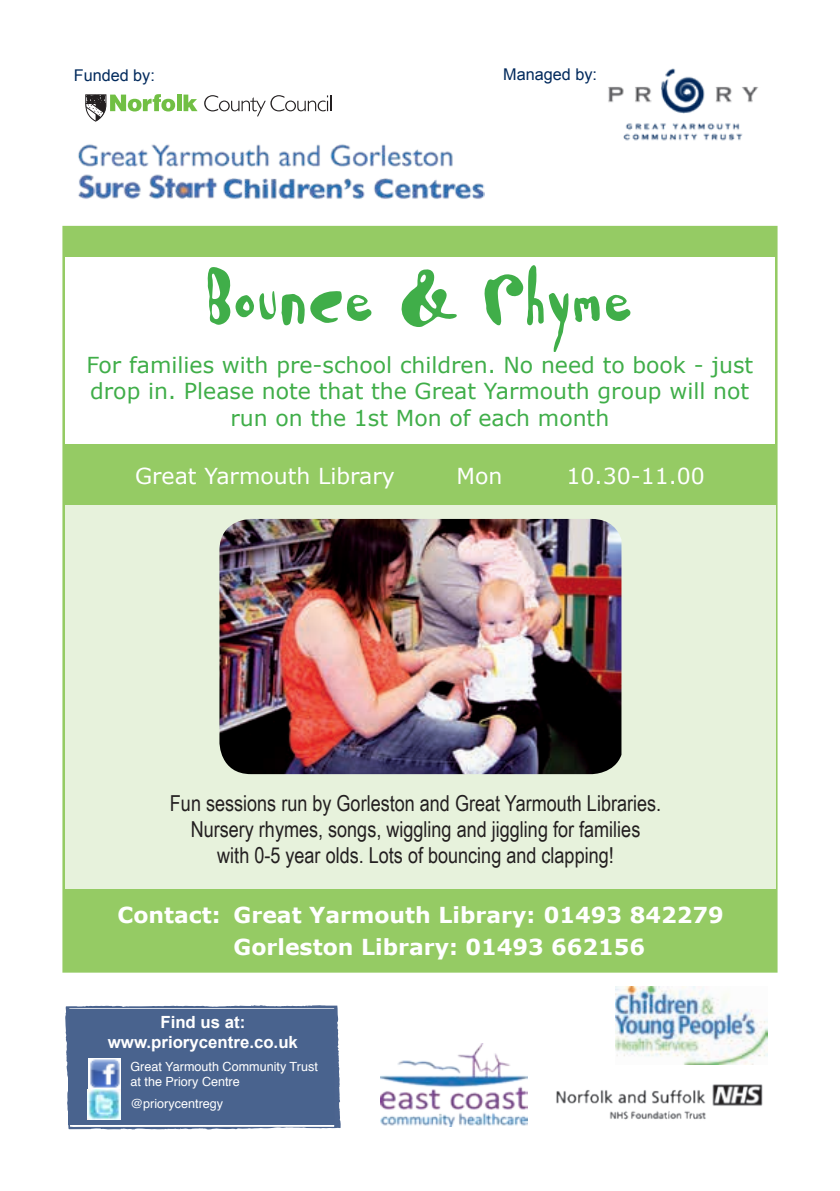
<style>
.page{position:relative;width:840px;height:1191px;background:#fff}
.page>*{position:absolute;margin:0;border:0;box-sizing:border-box;transform-origin:0 0}
.t1{font:72px "Lilla Funk";color:#40ae49}
.t2{font:22px/26px "Arial Narrow";color:#231f20;text-align:center}
.t3{font:22px/26.4px "Verdana";color:#40ae49;text-align:center}
.t4{font:700 22px/32px "Verdana";color:#fff}
.t5{font:22px "Verdana";color:#fff}
.t6{font:700 16.8px/20.2px "Arial";color:#fff;text-align:center}
.t7{font:16.2px "Arial";color:#00295c}
.t8{font:12.6px/15.2px "Helvetica";color:#fff}
</style>
<div class="page">
<div style="left:62px;top:226px;width:715px;height:746px;background:#95cb64;border:2px solid #95cb64"></div>
<div style="left:65px;top:257px;width:709px;height:186px;background:#fff"></div>
<div style="left:65px;top:506px;width:710px;height:383px;background:#e7f2dc"></div>
<img style="left:608px;top:68px;width:151px;height:73px">
<hr style="left:177px;top:95px;width:4px;height:16px;background:#71bf44">
<svg style="left:183px;top:95px;width:14px;height:16px"></svg>
<svg style="left:204px;top:95px;width:127px;height:21px"></svg>
<svg style="left:85px;top:94px;width:90px;height:27px"></svg>
<img style="left:78px;top:144px;width:406px;height:55px">
<img style="left:219px;top:519px;width:402px;height:255px">
<img style="left:380px;top:1043px;width:147px;height:83px">
<img style="left:615px;top:986px;width:151px;height:78px">
<img style="left:556px;top:1084px;width:207px;height:36px">
<svg style="left:65px;top:1005px;width:275px;height:124px;background:#566f98"></svg>
<p class="t7" style="left:74px;top:64px;width:83px">Funded by:</p>
<p class="t7" style="left:503px;top:63px;width:95px">Managed by:</p>
<h1 class="t1" style="left:208px;top:263px;width:428px">Bounce &amp; Rhyme</h1>
<p class="t3" style="left:86px;top:352px;width:668px">For families with pre-school children. No need to book - just drop in. Please note that the Great Yarmouth group will not run on the 1st Mon of each month</p>
<p class="t5" style="left:135px;top:461px;width:261px">Great Yarmouth Library</p>
<p class="t5" style="left:456px;top:461px;width:47px">Mon</p>
<p class="t5" style="left:566px;top:461px;width:139px">10.30-11.00</p>
<p class="t2" style="left:170px;top:789px;width:492px">Fun sessions run by Gorleston and Great Yarmouth Libraries.<br>Nursery rhymes, songs, wiggling and jiggling for families<br>with 0-5 year olds. Lots of bouncing and clapping!</p>
<p class="t4" style="left:233px;top:898px;width:491px;text-indent:-116px">Contact: Great Yarmouth Library: 01493 842279<br>Gorleston Library: 01493 662156</p>
<p class="t6" style="left:108px;top:1012px;width:191px">Find us at: www.priorycentre.co.uk</p>
<p class="t8" style="left:130px;top:1059px;width:189px">Great Yarmouth Community Trust at the Priory Centre</p>
<p class="t8" style="left:130px;top:1096px;width:94px">@priorycentregy</p>
</div>
